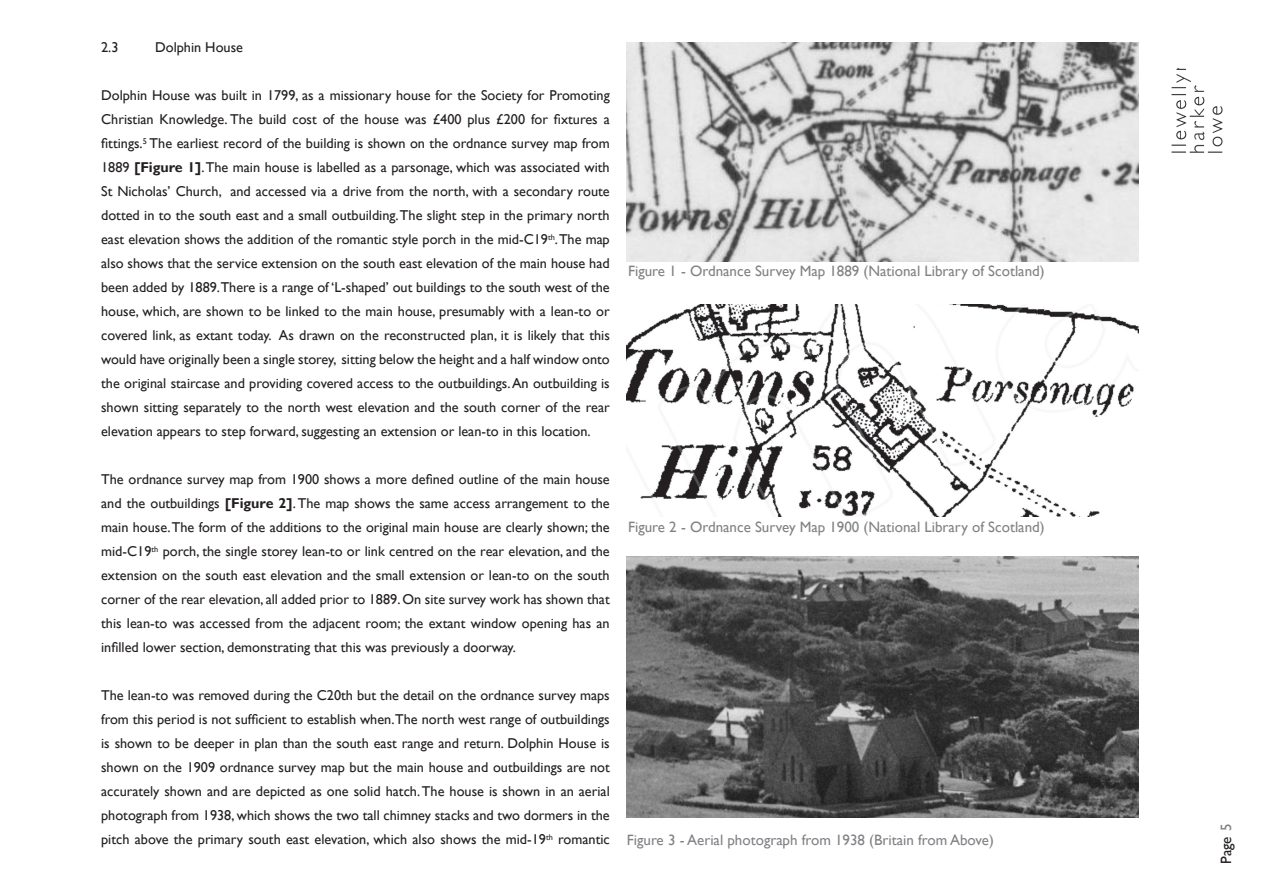
<style>
.page{position:relative;width:1263px;height:893px;background:#fff}
.page>*{position:absolute;margin:0;border:0;box-sizing:border-box;transform-origin:0 0}
.t1{font:15px "Gill Sans";color:#808285}
.t2{font:15px "Gill Sans";color:#231f20}
.t3{font:14.25px/24px "Gill Sans";color:#231f20;text-align:justify}
.s1{font-weight:700}
.s2{color:#808285}
</style>
<div class="page">
<img style="left:1171px;top:68px;width:52px;height:85px">
<img style="left:627px;top:304px;width:511px;height:212px">
<img style="left:627px;top:556px;width:511px;height:261px">
<img style="left:627px;top:43px;width:511px;height:218px">
<p class="t3" style="left:101px;top:36px;width:19px">2.3</p>
<p class="t3" style="left:155px;top:36px;width:89px">Dolphin House</p>
<p class="t3" style="left:101px;top:84px;width:510px">Dolphin House was built in 1799, as a missionary house for the Society for Promoting Christian Knowledge. The build cost of the house was £400 plus £200 for fixtures a fittings.<sup>5</sup> The earliest record of the building is shown on the ordnance survey map from 1889 <span class="s1">[Figure 1]</span>. The main house is labelled as a parsonage, which was associated with St Nicholas’ Church, and accessed via a drive from the north, with a secondary route dotted in to the south east and a small outbuilding. The slight step in the primary north east elevation shows the addition of the romantic style porch in the mid-C19<sup>th</sup>. The map also shows that the service extension on the south east elevation of the main house had been added by 1889.There is a range of ‘L-shaped’ out buildings to the south west of the house, which, are shown to be linked to the main house, presumably with a lean-to or covered link, as extant today. As drawn on the reconstructed plan, it is likely that this would have originally been a single storey, sitting below the height and a half window onto the original staircase and providing covered access to the outbuildings. An outbuilding is shown sitting separately to the north west elevation and the south corner of the rear elevation appears to step forward, suggesting an extension or lean-to in this location.</p>
<p class="t3" style="left:101px;top:468px;width:510px">The ordnance survey map from 1900 shows a more defined outline of the main house and the outbuildings <span class="s1">[Figure 2]</span>. The map shows the same access arrangement to the main house. The form of the additions to the original main house are clearly shown; the mid-C19<sup>th</sup> porch, the single storey lean-to or link centred on the rear elevation, and the extension on the south east elevation and the small extension or lean-to on the south corner of the rear elevation, all added prior to 1889. On site survey work has shown that this lean-to was accessed from the adjacent room; the extant window opening has an infilled lower section, demonstrating that this was previously a doorway.</p>
<p class="t3" style="left:101px;top:684px;width:510px">The lean-to was removed during the C20th but the detail on the ordnance survey maps from this period is not sufficient to establish when.The north west range of outbuildings is shown to be deeper in plan than the south east range and return. Dolphin House is shown on the 1909 ordnance survey map but the main house and outbuildings are not accurately shown and are depicted as one solid hatch. The house is shown in an aerial photograph from 1938, which shows the two tall chimney stacks and two dormers in the pitch above the primary south east elevation, which also shows the mid-19<sup>th</sup> romantic</p>
<p class="t1" style="left:628px;top:262px;width:418px">Figure 1 - Ordnance Survey Map 1889 (National Library of Scotland)</p>
<p class="t1" style="left:628px;top:519px;width:418px">Figure 2 - Ordnance Survey Map 1900 (National Library of Scotland)</p>
<p class="t1" style="left:627px;top:831px;width:369px">Figure 3 - Aerial photograph from 1938 (Britain from Above)</p>
<p class="t2" style="left:1217px;top:864px;width:41px;rotate:-90deg">Page <span class="s2">5</span></p>
</div>
